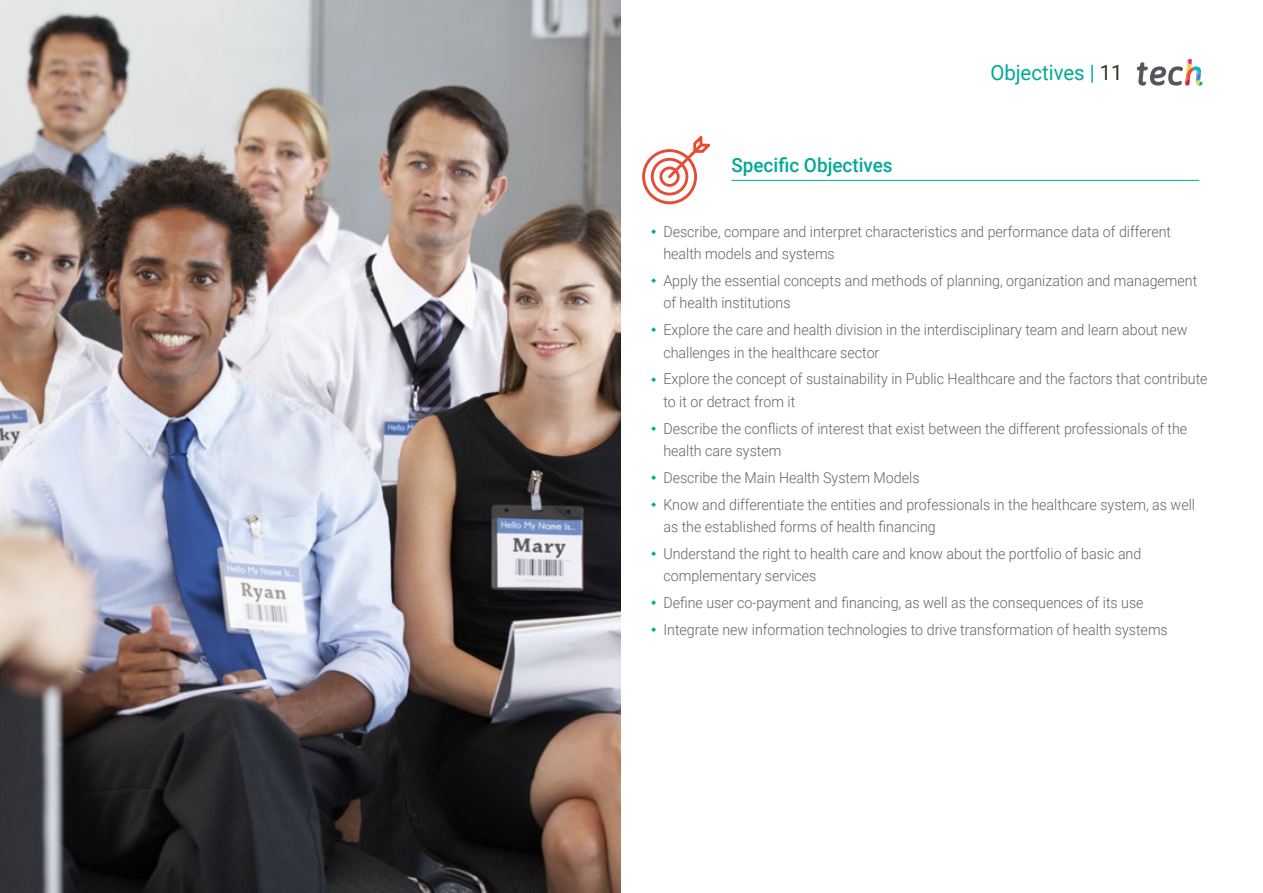
<style>
.page{position:relative;width:1263px;height:893px;background:#fff}
.page>*{position:absolute;margin:0;border:0;box-sizing:border-box;transform-origin:0 0}
.t1{font:21px "Roboto";color:#00a996}
.t2{font:500 19.5px "Roboto";color:#00a996}
.t3{font:300 15px/22.5px "Roboto";color:#61646a;scale:.95 1}
.s1{color:#312e20}
</style>
<div class="page">
<img style="left:0;top:0;width:621px;height:893px">
<hr style="left:731px;top:180px;width:468px;height:1px;background:#00a996">
<svg style="left:642px;top:136px;width:68px;height:68px"></svg>
<svg style="left:1137px;top:59px;width:65px;height:27px"></svg>
<h2 class="t2" style="left:731px;top:151px;width:163px">Specific Objectives</h2>
<h1 class="t1" style="left:990px;top:57px;width:134px">Objectives | <span class="s1">11</span></h1>
<p class="t3" style="left:663px;top:219px;width:536px">Describe, compare and interpret characteristics and performance data of different health models and systems</p>
<p class="t3" style="left:663px;top:269px;width:564px">Apply the essential concepts and methods of planning, organization and management of health institutions</p>
<p class="t3" style="left:663px;top:318px;width:553px">Explore the care and health division in the interdisciplinary team and learn about new challenges in the healthcare sector</p>
<p class="t3" style="left:663px;top:367px;width:574px">Explore the concept of sustainability in Public Healthcare and the factors that contribute to it or detract from it</p>
<p class="t3" style="left:663px;top:416px;width:553px">Describe the conflicts of interest that exist between the different professionals of the health care system</p>
<p class="t3" style="left:663px;top:464px;width:561px;line-height:26.7px">Describe the Main Health System Models<br>Know and differentiate the entities and professionals in the healthcare system, as well</p>
<p class="t3" style="left:663px;top:513px;width:505px;line-height:26.7px">as the established forms of health financing<br>Understand the right to health care and know about the portfolio of basic and</p>
<p class="t3" style="left:663px;top:562px;width:532px;line-height:26.7px">complementary services<br>Define user co-payment and financing, as well as the consequences of its use<br>Integrate new information technologies to drive transformation of health systems</p>
</div>
